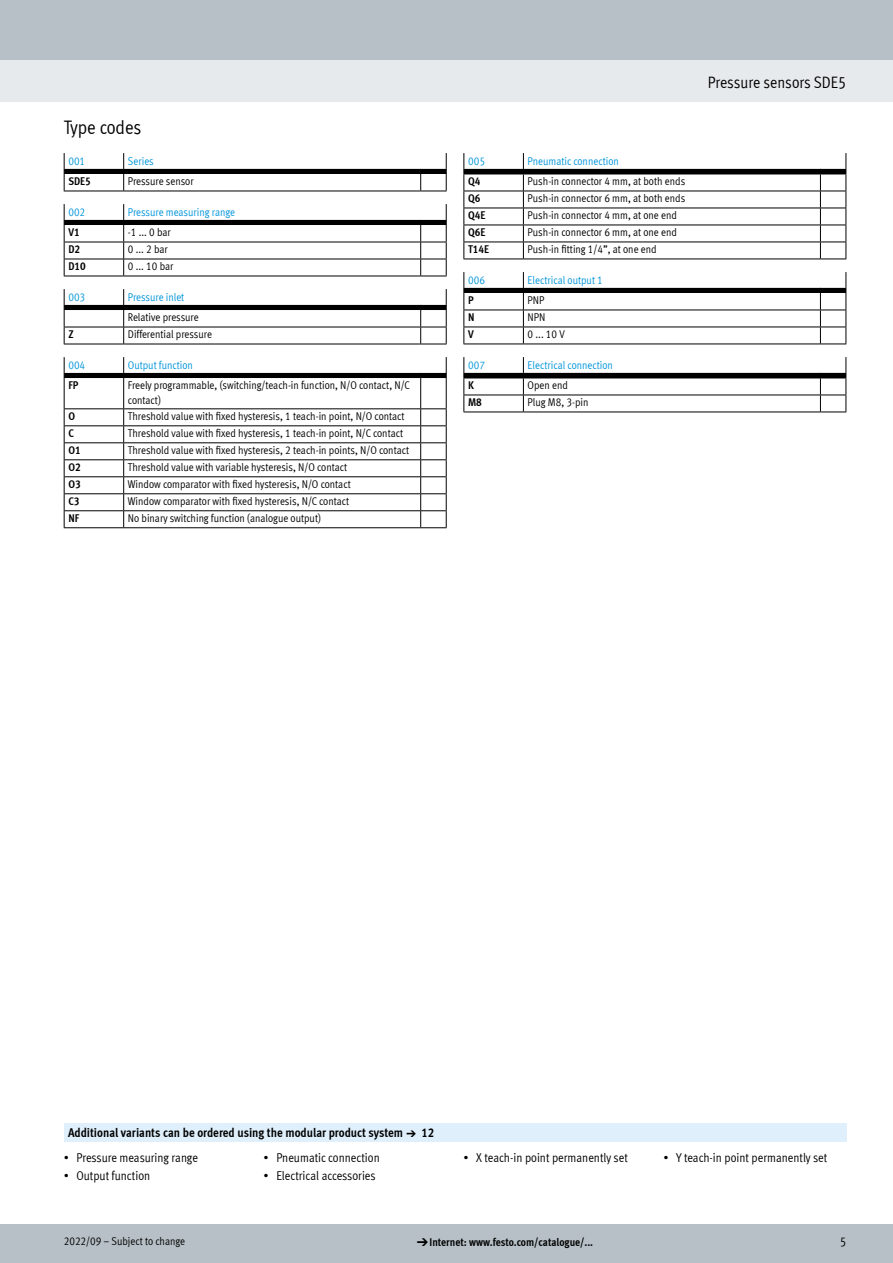
<style>
.page{position:relative;width:893px;height:1263px;background:#fff}
.page>*{position:absolute;margin:0;border:0;box-sizing:border-box;transform-origin:0 0}
.FES_title_section{font:19.5px "Meta Cond LF";color:#000}
.FES_title_family{font:16.5px "Meta Cond LF";letter-spacing:-.005em;color:#000}
.t1{font:12.75px "Meta Cond LF";color:#000}
.FES_head_1_text{font:700 12.75px "Meta Cond LF";color:#000}
.t2{font:11.25px/20.5px "Meta Cond LF";color:#000}
.t3{font:11.25px "Meta Cond LF";color:#0095db}
.t4{font:700 11.25px "Meta Cond LF";color:#000}
.s1{color:#0095db}
.s2{font-family:"Meto Pict 182";font-weight:400}
</style>
<div class="page">
<div style="left:0;top:1225px;width:893px;height:38px;background:#b6c0c6"></div>
<div style="left:0;top:60px;width:893px;height:42px;background:#e7eaec"></div>
<div style="left:0;top:0;width:893px;height:60px;background:#b6c0c6"></div>
<div style="left:64px;top:1123px;width:782px;height:19px;background:#dff0fc"></div>
<svg style="left:64px;top:153px;width:383px;height:39px"></svg>
<svg style="left:64px;top:204px;width:383px;height:73px"></svg>
<svg style="left:64px;top:289px;width:383px;height:56px"></svg>
<svg style="left:64px;top:357px;width:383px;height:21px"></svg>
<hr style="left:64px;top:378px;width:1px;height:30px;background:#000">
<hr style="left:123px;top:378px;width:1px;height:30px;background:#000">
<hr style="left:420px;top:378px;width:1px;height:30px;background:#000">
<hr style="left:446px;top:378px;width:1px;height:30px;background:#000">
<hr style="left:64px;top:408px;width:60px;height:1px;background:#000">
<hr style="left:124px;top:408px;width:297px;height:1px;background:#000">
<hr style="left:64px;top:425px;width:60px;height:1px;background:#000">
<hr style="left:124px;top:425px;width:297px;height:1px;background:#000">
<hr style="left:64px;top:442px;width:60px;height:1px;background:#000">
<hr style="left:124px;top:442px;width:297px;height:1px;background:#000">
<hr style="left:64px;top:459px;width:60px;height:1px;background:#000">
<hr style="left:124px;top:459px;width:297px;height:1px;background:#000">
<hr style="left:64px;top:476px;width:60px;height:1px;background:#000">
<hr style="left:124px;top:476px;width:297px;height:1px;background:#000">
<hr style="left:64px;top:493px;width:60px;height:1px;background:#000">
<hr style="left:124px;top:493px;width:297px;height:1px;background:#000">
<hr style="left:64px;top:510px;width:60px;height:1px;background:#000">
<svg style="left:64px;top:409px;width:1px;height:118px"></svg>
<hr style="left:64px;top:527px;width:60px;height:1px;background:#000">
<hr style="left:124px;top:510px;width:297px;height:1px;background:#000">
<svg style="left:123px;top:409px;width:1px;height:118px"></svg>
<hr style="left:124px;top:527px;width:297px;height:1px;background:#000">
<svg style="left:420px;top:408px;width:27px;height:120px"></svg>
<svg style="left:463px;top:153px;width:384px;height:107px"></svg>
<svg style="left:463px;top:272px;width:384px;height:73px"></svg>
<svg style="left:463px;top:357px;width:384px;height:56px"></svg>
<p class="FES_title_section" style="left:64px;top:116px;width:79px">Type codes</p>
<p class="t3" style="left:68px;top:154px;width:18px">001</p>
<p class="t3" style="left:128px;top:154px;width:27px">Series</p>
<p class="t4" style="left:68px;top:174px;width:24px">SDE5</p>
<p class="t2" style="left:128px;top:171px;width:67px">Pressure sensor</p>
<p class="t3" style="left:68px;top:205px;width:18px">002</p>
<p class="t3" style="left:128px;top:205px;width:109px">Pressure measuring range</p>
<p class="t4" style="left:68px;top:225px;width:13px">V1</p>
<p class="t2" style="left:128px;top:222px;width:44px">-1 ... 0 bar</p>
<p class="t4" style="left:68px;top:242px;width:13px">D2</p>
<p class="t2" style="left:128px;top:239px;width:41px">0 ... 2 bar</p>
<p class="t4" style="left:68px;top:259px;width:19px">D10</p>
<p class="t2" style="left:128px;top:256px;width:47px">0 ... 10 bar</p>
<p class="t3" style="left:68px;top:290px;width:18px">003</p>
<p class="t2" style="left:128px;top:286px;width:72px"><span class="s1">Pressure inlet<br></span>Relative pressure</p>
<p class="t4" style="left:68px;top:327px;width:7px">Z</p>
<p class="t2" style="left:128px;top:324px;width:86px">Differential pressure</p>
<p class="t3" style="left:68px;top:358px;width:18px">004</p>
<p class="t3" style="left:128px;top:358px;width:67px">Output function</p>
<p class="t4" style="left:68px;top:378px;width:11px">FP</p>
<p class="t2" style="left:128px;top:377px;width:284px;line-height:15px">Freely programmable, (switching/teach-in function, N/O contact, N/C contact)</p>
<p class="t4" style="left:68px;top:409px;width:8px">O</p>
<p class="t2" style="left:128px;top:405px;width:278px">Threshold value with fixed hysteresis, 1 teach-in point, N/O contact</p>
<p class="t4" style="left:68px;top:426px;width:7px">C</p>
<p class="t2" style="left:128px;top:422px;width:277px">Threshold value with fixed hysteresis, 1 teach-in point, N/C contact</p>
<p class="t4" style="left:68px;top:443px;width:14px">O1</p>
<p class="t2" style="left:128px;top:439px;width:283px">Threshold value with fixed hysteresis, 2 teach-in points, N/O contact</p>
<p class="t4" style="left:68px;top:460px;width:14px">O2</p>
<p class="t2" style="left:128px;top:456px;width:221px">Threshold value with variable hysteresis, N/O contact</p>
<p class="t4" style="left:68px;top:477px;width:14px">O3</p>
<p class="t2" style="left:128px;top:473px;width:224px">Window comparator with fixed hysteresis, N/O contact</p>
<p class="t4" style="left:68px;top:494px;width:13px">C3</p>
<p class="t2" style="left:128px;top:490px;width:223px">Window comparator with fixed hysteresis, N/C contact</p>
<p class="t4" style="left:68px;top:511px;width:12px">NF</p>
<p class="t2" style="left:128px;top:507px;width:195px">No binary switching function (analogue output)</p>
<p class="FES_title_family" style="left:708px;top:72px;width:140px">Pressure sensors SDE5</p>
<p class="t3" style="left:468px;top:154px;width:18px">005</p>
<p class="t3" style="left:528px;top:154px;width:93px">Pneumatic connection</p>
<p class="t4" style="left:468px;top:174px;width:14px">Q4</p>
<p class="t2" style="left:528px;top:171px;width:159px">Push-in connector 4 mm, at both ends</p>
<p class="t4" style="left:468px;top:191px;width:14px">Q6</p>
<p class="t2" style="left:528px;top:188px;width:159px">Push-in connector 6 mm, at both ends</p>
<p class="t4" style="left:468px;top:208px;width:19px">Q4E</p>
<p class="t2" style="left:528px;top:205px;width:151px">Push-in connector 4 mm, at one end</p>
<p class="t4" style="left:468px;top:225px;width:19px">Q6E</p>
<p class="t2" style="left:528px;top:222px;width:151px">Push-in connector 6 mm, at one end</p>
<p class="t4" style="left:468px;top:242px;width:23px">T14E</p>
<p class="t2" style="left:528px;top:239px;width:131px">Push-in fitting 1/4”, at one end</p>
<p class="t3" style="left:468px;top:273px;width:18px">006</p>
<p class="t3" style="left:528px;top:273px;width:77px">Electrical output 1</p>
<p class="t4" style="left:468px;top:293px;width:7px">P</p>
<p class="t2" style="left:528px;top:290px;width:18px">PNP</p>
<p class="t4" style="left:468px;top:310px;width:8px">N</p>
<p class="t2" style="left:528px;top:307px;width:19px">NPN</p>
<p class="t4" style="left:468px;top:327px;width:7px">V</p>
<p class="t2" style="left:528px;top:324px;width:39px">0 ... 10 V</p>
<p class="t3" style="left:468px;top:358px;width:18px">007</p>
<p class="t3" style="left:528px;top:358px;width:87px">Electrical connection</p>
<p class="t4" style="left:468px;top:378px;width:7px">K</p>
<p class="t2" style="left:528px;top:375px;width:42px">Open end</p>
<p class="t4" style="left:468px;top:395px;width:15px">M8</p>
<p class="t2" style="left:528px;top:392px;width:62px">Plug M8, 3-pin</p>
<p class="FES_head_1_text" style="left:68px;top:1125px;width:368px">Additional variants can be ordered using the modular product system <span class="s2">a</span> 12</p>
<p class="t1" style="left:64px;top:1150px;width:136px">• Pressure measuring range</p>
<p class="t1" style="left:64px;top:1168px;width:88px">• Output function</p>
<p class="t1" style="left:264px;top:1150px;width:118px">• Pneumatic connection</p>
<p class="t1" style="left:264px;top:1168px;width:114px">• Electrical accessories</p>
<p class="t1" style="left:463px;top:1150px;width:166px">• X teach-in point permanently set</p>
<p class="t1" style="left:663px;top:1150px;width:166px">• Y teach-in point permanently set</p>
<p class="t2" style="left:64px;top:1231px;width:123px">2022/09 – Subject to change</p>
<p class="t4" style="left:417px;top:1235px;width:178px"><span class="s2">d</span>Internet: www.festo.com/catalogue/...</p>
<p class="t1" style="left:840px;top:1234px;width:8px">5</p>
</div>
